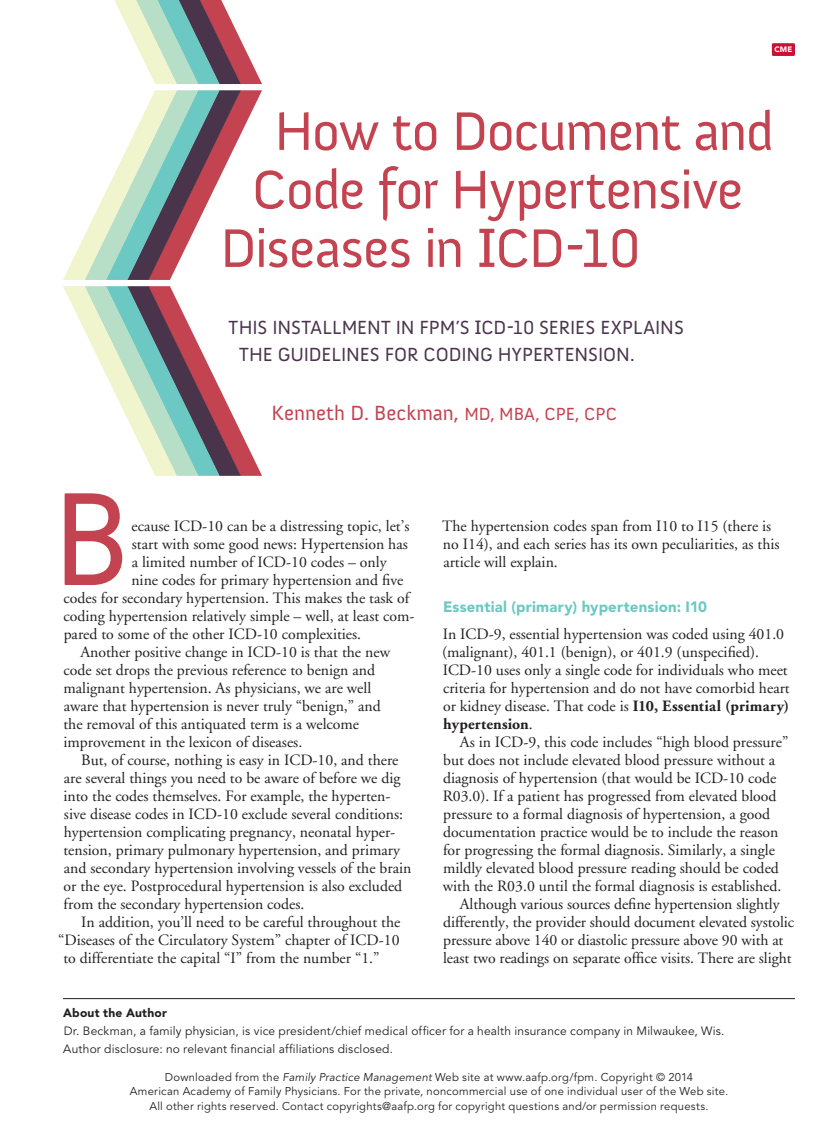
<style>
.page{position:relative;width:837px;height:1134px;background:#fff}
.page>*{position:absolute;margin:0;border:0;box-sizing:border-box;transform-origin:0 0}
.body_dropcap{font:135.75px "Anivers";color:#c34350}
.article_title{font:55.5px "Anivers";letter-spacing:-.025em;color:#c34350}
.byline{font:21px "Anivers";color:#c34350}
.dek{font:19.5px/27px "Anivers";color:#4a344c}
.body{font:15.75px/18px "Adobe Garamond";color:#231f20}
.body_dropcap-2{font:15.75px "Adobe Garamond";color:#231f20}
.body_no_indent{font:15.75px/18px "Adobe Garamond";color:#231f20}
.subhead{font:900 15px "Avenir LT Std";letter-spacing:.01em;color:#6cc8c2}
.author_bio{font:12px/18px "Avenir LT Std";letter-spacing:.015em;color:#231f20}
.about_author_subhead{font:900 12px "Avenir LT Std";letter-spacing:.02em;color:#231f20}
.sidebar_body{font:11.25px/14.2px "Avenir LT Std";letter-spacing:.02em;color:#231f20;text-align:center}
.t1{font:10.5px "Avenir LT Std";letter-spacing:.04em;color:#231f20}
.t2{font:900 7.8px "Avenir LT Std";color:#fff}
.s1{font-family:"Museo Slab 500";font-size:54px}
.s2{font-family:"Museo Slab 500";font-size:18.9px}
.s3{font-size:18px}
.s4{font-weight:700}
.s5{font-style:italic}
.s6{font-family:"Adobe Garamond";color:#c91035}
.s7{font-weight:800;font-size:9px}
.s8{font-weight:900}
</style>
<div class="page">
<svg style="left:63px;top:90px;width:199px;height:190px"></svg>
<svg style="left:114px;top:0;width:148px;height:84px"></svg>
<svg style="left:63px;top:286px;width:199px;height:190px"></svg>
<hr style="left:63px;top:998px;width:732px;height:1px;background:#231f20">
<div style="left:772px;top:43px;width:23px;height:13px;background:#c91035"></div>
<p class="t2" style="left:774px;top:45px;width:19px">CME</p>
<p class="article_title" style="left:274px;top:101px;width:501px">How to Document and</p>
<p class="article_title" style="left:252px;top:159px;width:493px">Code for Hypertensive</p>
<p class="article_title" style="left:220px;top:218px;width:421px">Diseases in <span class="s1">I</span>CD-10</p>
<p class="dek" style="left:239px;top:314px;width:446px;text-indent:-10px">THIS INSTALLMENT IN FPM’S <span class="s2">I</span>CD-10 SERIES EXPLAINS<br>THE GUIDELINES FOR CODING HYPERTENSION.</p>
<p class="byline" style="left:272px;top:401px;width:347px">Kenneth D. Beckman, <span class="s3">MD, MBA, CPE, CPC</span></p>
<p class="body_dropcap" style="left:52px;top:465px;width:80px">B</p>
<p class="body_dropcap-2" style="left:132px;top:518px;width:280px">ecause ICD-10 can be a distressing topic, let’s</p>
<p class="body_dropcap-2" style="left:132px;top:536px;width:278px">start with some good news: Hypertension has</p>
<p class="body_dropcap-2" style="left:132px;top:554px;width:256px">a limited number of ICD-10 codes – only</p>
<p class="body_dropcap-2" style="left:131px;top:572px;width:274px">nine codes for primary hypertension and five</p>
<p class="body_dropcap-2" style="left:64px;top:590px;width:347px">codes for secondary hypertension. This makes the task of</p>
<p class="body_dropcap-2" style="left:64px;top:608px;width:352px">coding hypertension relatively simple – well, at least com-</p>
<p class="body_dropcap-2" style="left:64px;top:626px;width:299px">pared to some of the other ICD-10 complexities.</p>
<p class="body" style="left:63px;top:643px;width:328px;text-indent:17px">Another positive change in ICD-10 is that the new code set drops the previous reference to benign and malignant hypertension. As physicians, we are well aware that hypertension is never truly “benign,” and the removal of this antiquated term is a welcome improvement in the lexicon of diseases.</p>
<p class="body" style="left:63px;top:751px;width:349px;text-indent:18px">But, of course, nothing is easy in ICD-10, and there are several things you need to be aware of before we dig into the codes themselves. For example, the hyperten&shy;sive disease codes in ICD-10 exclude several conditions: hypertension complicating pregnancy, neonatal hyper&shy;tension, primary pulmonary hypertension, and primary and secondary hypertension involving vessels of the brain or the eye. Postprocedural hypertension is also excluded from the secondary hypertension codes.</p>
<p class="body" style="left:81px;top:913px;width:321px">In addition, you’ll need to be careful throughout the</p>
<p class="body" style="left:58px;top:931px;width:343px">“Diseases of the Circulatory System” chapter of ICD-10</p>
<p class="body" style="left:63px;top:949px;width:318px">to differentiate the capital “I” from the number “1.”</p>
<p class="body" style="left:442px;top:517px;width:339px">The hypertension codes span from I10 to I15 (there is no I14), and each series has its own peculiarities, as this article will explain.</p>
<p class="subhead" style="left:443px;top:598px;width:265px">Essential (primary) hypertension: I10</p>
<p class="body_no_indent" style="left:442px;top:625px;width:349px">In ICD-9, essential hypertension was coded using 401.0 (malignant), 401.1 (benign), or 401.9 (unspecified).<br>ICD-10 uses only a single code for individuals who meet criteria for hypertension and do not have comorbid heart or kidney disease. That code is <span class="s4">I10, Essential (primary) hypertension</span>.</p>
<p class="body" style="left:443px;top:733px;width:347px;text-indent:17px">As in ICD-9, this code includes “high blood pressure” but does not include elevated blood pressure without a diagnosis of hypertension (that would be ICD-10 code R03.0). If a patient has progressed from elevated blood pressure to a formal diagnosis of hypertension, a good documentation practice would be to include the reason for progressing the formal diagnosis. Similarly, a single mildly elevated blood pressure reading should be coded with the R03.0 until the formal diagnosis is established.</p>
<p class="body" style="left:443px;top:895px;width:353px;text-indent:17px">Although various sources define hypertension slightly differently, the provider should document elevated systolic pressure above 140 or diastolic pressure above 90 with at least two readings on separate office visits. There are slight</p>
<p class="about_author_subhead" style="left:63px;top:1006px;width:105px">About the Author</p>
<p class="author_bio" style="left:63px;top:1022px;width:663px">Dr. Beckman, a family physician, is vice president/chief medical officer for a health insurance company in Milwaukee, Wis.<br>Author disclosure: no relevant financial affiliations disclosed.</p>
<p class="sidebar_body" style="left:130px;top:1070px;width:600px">Downloaded from the <span class="s5">Family Practice Management</span> Web site at www.aafp.org/fpm. Copyright © 2014<br>American Academy of Family Physicians. For the private, noncommercial use of one individual user of the Web site.<br>All other rights reserved. Contact copyrights@aafp.org for copyright questions and/or permission requests.</p>
<p class="t1" style="left:427px;top:1086px;width:370px">March/April 2014 <span class="s6">|</span> www.aafp.org/fpm <span class="s6">|</span> <span class="s7">FAMILY PRACTICE MANAGEMENT</span> <span class="s6">|</span> <span class="s8">5</span></p>
</div>
